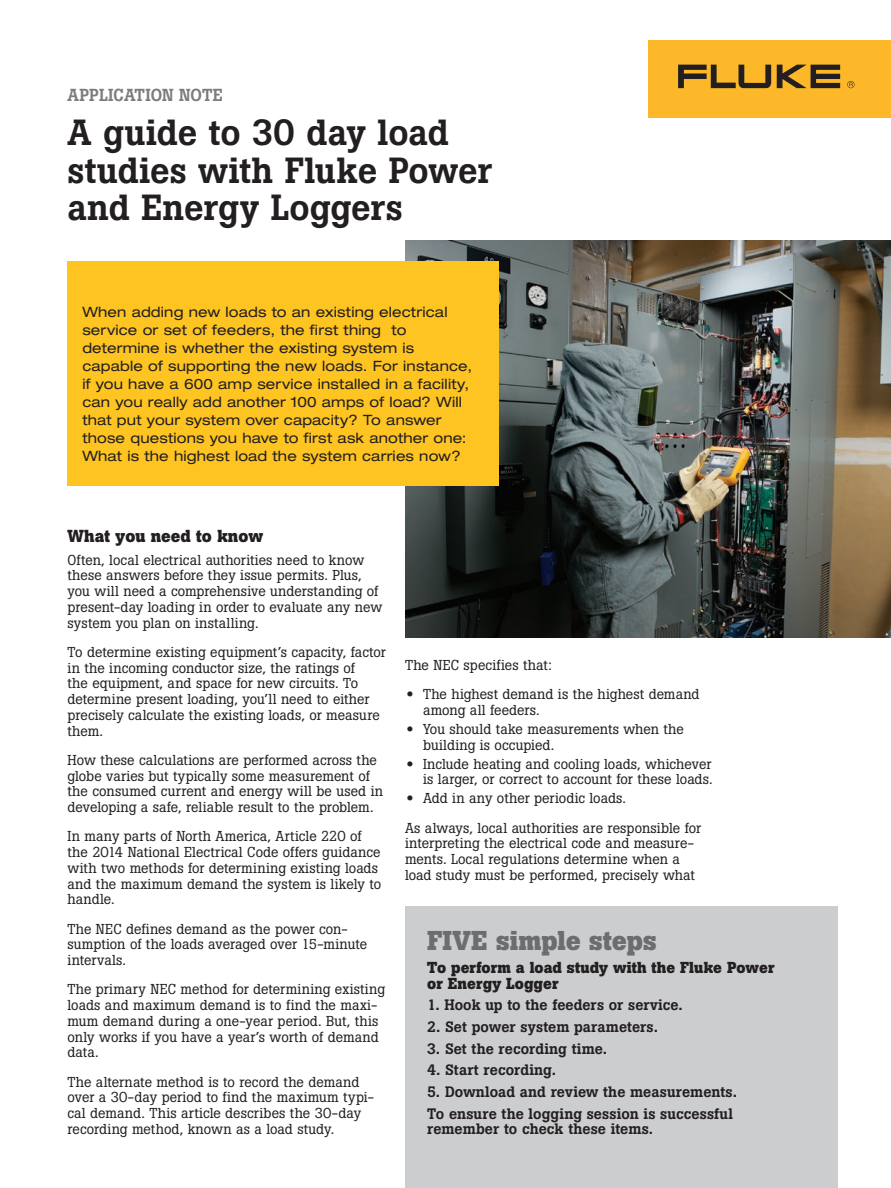
<style>
.page{position:relative;width:891px;height:1188px;background:#fff}
.page>*{position:absolute;margin:0;border:0;box-sizing:border-box;transform-origin:0 0}
.Headline{font:500 36px/37.5px "Boton Pro";letter-spacing:-.005em;color:#231f20}
._2nd_subhead{font:700 27px "Boton Pro";letter-spacing:.005em;color:#6c6d70}
.Subhead_1{font:700 17.25px "Boton Pro";color:#231f20}
.Document_title{font:500 17.25px "Boton Pro";letter-spacing:.005em;color:#7a7c7f}
._2nd_subhead-2{font:700 15.75px/15.8px "Boton Pro";color:#231f20}
._3rd_level_subhead{font:500 15px/15px "Boton Pro";letter-spacing:.005em;color:#231f20}
.Body-no_indent{font:14.25px/15.8px "Boton Pro";letter-spacing:.005em;color:#231f20}
.Intro_body{font:expanded 14.25px/18px "Helvetica Neue LT Pro";letter-spacing:.01em;color:#231f20}
.Bullet_body{font:14.25px/15.8px "Boton Pro";color:#231f20}
.s1{font-family:"Helvetica Neue LT Pro";font-stretch:expanded}
</style>
<div class="page">
<img style="left:405px;top:241px;width:486px;height:396px">
<div style="left:68px;top:261px;width:431px;height:225px;background:#fec422"></div>
<div style="left:405px;top:906px;width:433px;height:282px;background:#cccdcf"></div>
<div style="left:648px;top:40px;width:243px;height:78px;background:#fcb828"></div>
<svg style="left:777px;top:65px;width:63px;height:23px"></svg>
<svg style="left:678px;top:65px;width:93px;height:23px"></svg>
<svg style="left:847px;top:81px;width:8px;height:7px"></svg>
<p class="Document_title" style="left:68px;top:84px;width:157px">APPLICATION NOTE</p>
<p class="Headline" style="left:68px;top:114px;width:427px">A guide to 30 day load studies with Fluke Power and Energy Loggers</p>
<p class="Intro_body" style="left:82px;top:302px;width:391px">When adding new loads to an existing electrical service or set of feeders, the first thing to determine is whether the existing system is capable of supporting the new loads. For instance, if you have a 600 amp service installed in a facility, can you really add another 100 amps of load? Will that put your system over capacity? To answer those questions you have to first ask another one:<br>What is the highest load the system carries now?</p>
<p class="Subhead_1" style="left:68px;top:525px;width:197px">What you need to know</p>
<p class="Body-no_indent" style="left:68px;top:552px;width:316px">Often, local electrical authorities need to know these answers before they issue permits. Plus, you will need a comprehensive understanding of present-day loading in order to evaluate any new system you plan on installing.</p>
<p class="Body-no_indent" style="left:68px;top:644px;width:320px">To determine existing equipment’s capacity, factor in the incoming conductor size, the ratings of<br>the equipment, and space for new circuits. To determine present loading, you’ll need to either precisely calculate the existing loads, or measure them.</p>
<p class="Body-no_indent" style="left:68px;top:752px;width:317px">How these calculations are performed across the globe varies but typically some measurement of the consumed current and energy will be used in developing a safe, reliable result to the problem.</p>
<p class="Body-no_indent" style="left:68px;top:829px;width:315px">In many parts of North America, Article 220 of the 2014 National Electrical Code offers guidance with two methods for determining existing loads and the maximum demand the system is likely to handle.</p>
<p class="Body-no_indent" style="left:68px;top:921px;width:301px">The NEC defines demand as the power con&shy;sumption of the loads averaged over 15-minute intervals.</p>
<p class="Body-no_indent" style="left:68px;top:982px;width:319px">The primary NEC method for determining existing loads and maximum demand is to find the maxi&shy;mum demand during a one-year period. But, this only works if you have a year’s worth of demand data.</p>
<p class="Body-no_indent" style="left:68px;top:1074px;width:308px">The alternate method is to record the demand over a 30-day period to find the maximum typi&shy;cal demand. This article describes the 30-day recording method, known as a load study.</p>
<p class="Body-no_indent" style="left:405px;top:657px;width:148px">The NEC specifies that:</p>
<p class="Bullet_body" style="left:423px;top:686px;width:278px;text-indent:-16px"><span class="s1">•</span> The highest demand is the highest demand among all feeders.</p>
<p class="Bullet_body" style="left:423px;top:721px;width:262px;text-indent:-16px"><span class="s1">•</span> You should take measurements when the building is occupied.</p>
<p class="Bullet_body" style="left:407px;top:756px;width:308px;text-align:right"><span class="s1">•</span> Include heating and cooling loads, whichever is larger, or correct to account for these loads.</p>
<p class="Bullet_body" style="left:407px;top:790px;width:221px"><span class="s1">•</span> Add in any other periodic loads.</p>
<p class="Body-no_indent" style="left:405px;top:820px;width:298px">As always, local authorities are responsible for interpreting the electrical code and measure&shy;ments. Local regulations determine when a load study must be performed, precisely what</p>
<p class="_2nd_subhead" style="left:427px;top:923px;width:231px">FIVE simple steps</p>
<p class="_2nd_subhead-2" style="left:427px;top:960px;width:349px">To perform a load study with the Fluke Power or Energy Logger</p>
<p class="_3rd_level_subhead" style="left:427px;top:998px;width:257px">1. Hook up to the feeders or service.</p>
<p class="_3rd_level_subhead" style="left:427px;top:1019px;width:233px">2. Set power system parameters.</p>
<p class="_3rd_level_subhead" style="left:427px;top:1041px;width:182px">3. Set the recording time.</p>
<p class="_3rd_level_subhead" style="left:427px;top:1063px;width:131px">4. Start recording.</p>
<p class="_3rd_level_subhead" style="left:427px;top:1084px;width:311px">5. Download and review the measurements.</p>
<p class="_3rd_level_subhead" style="left:427px;top:1106px;width:308px">To ensure the logging session is successful remember to check these items.</p>
</div>
